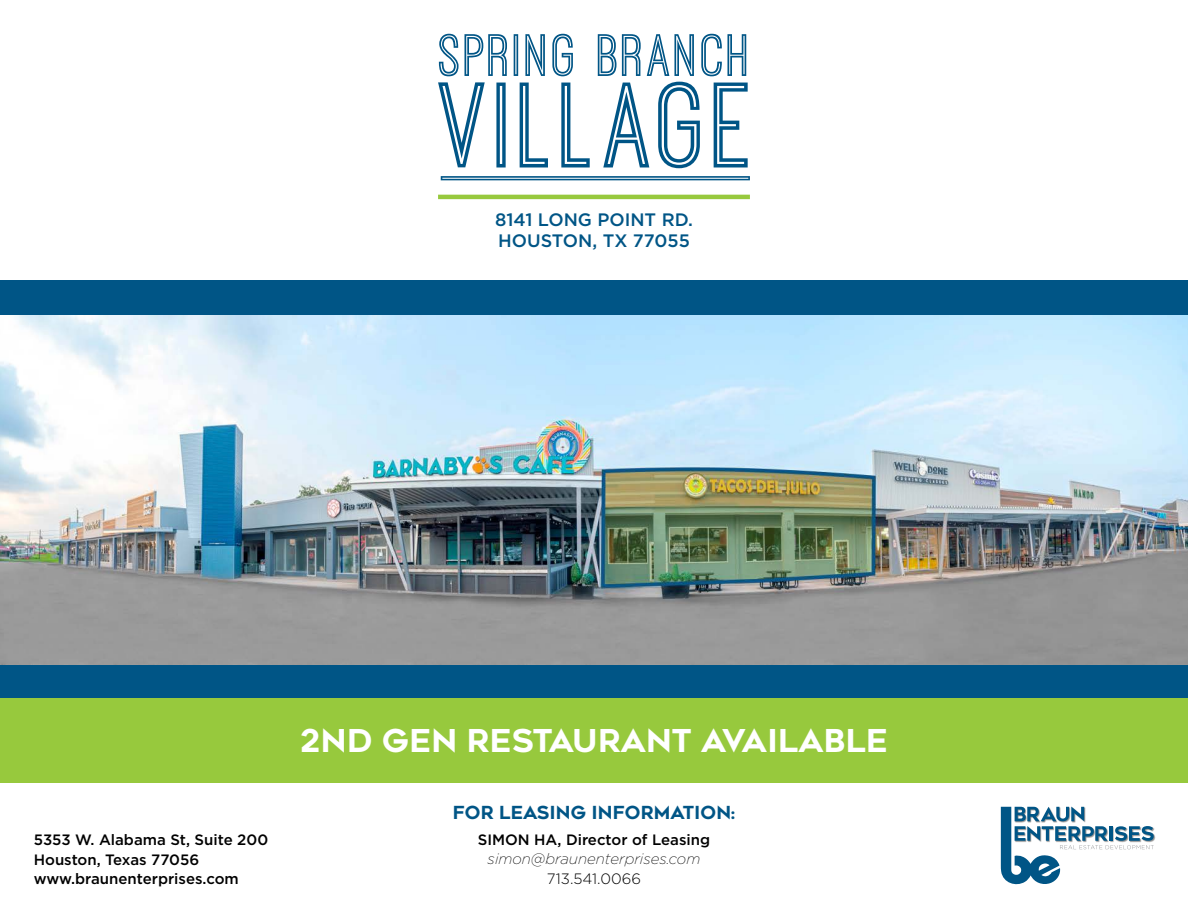
<style>
.page{position:relative;width:1188px;height:918px;background:#fff}
.page>*{position:absolute;margin:0;border:0;box-sizing:border-box;transform-origin:0 0}
.t1{font:31.5px "Renogare";color:#fff}
.t2{font:500 18px/21px "Gotham";color:#005586}
.t3{font:18px "Renogare";color:#005586}
.t4{font:500 15px/19.5px "Gotham";color:#000}
.t5{font:italic 200 15px "Gotham";color:#000}
.t6{font:300 15px "Gotham";color:#000}
</style>
<div class="page">
<div style="left:0;top:280px;width:1188px;height:420px;background:#005586"></div>
<img style="left:0;top:316px;width:1188px;height:349px">
<hr style="left:438px;top:195px;width:312px;height:4px;background:#97c93d">
<img style="left:1014px;top:806px;width:142px;height:34px">
<svg style="left:1001px;top:807px;width:153px;height:78px"></svg>
<svg style="left:439px;top:34px;width:68px;height:42px"></svg>
<svg style="left:514px;top:34px;width:4px;height:42px"></svg>
<svg style="left:525px;top:34px;width:20px;height:42px"></svg>
<svg style="left:552px;top:34px;width:21px;height:42px"></svg>
<svg style="left:598px;top:34px;width:43px;height:42px"></svg>
<svg style="left:647px;top:34px;width:47px;height:42px"></svg>
<svg style="left:701px;top:34px;width:45px;height:42px"></svg>
<svg style="left:438px;top:82px;width:47px;height:85px"></svg>
<svg style="left:496px;top:83px;width:10px;height:84px"></svg>
<svg style="left:520px;top:83px;width:28px;height:84px"></svg>
<svg style="left:561px;top:83px;width:29px;height:84px"></svg>
<svg style="left:603px;top:83px;width:46px;height:84px"></svg>
<svg style="left:658px;top:82px;width:42px;height:86px"></svg>
<svg style="left:714px;top:83px;width:34px;height:84px"></svg>
<svg style="left:441px;top:176px;width:309px;height:4px"></svg>
<div style="left:0;top:699px;width:1188px;height:84px;background:#97c93d"></div>
<p class="t2" style="left:495px;top:209px;width:199px">8141 LONG POINT RD.<br>HOUSTON, TX 77055</p>
<p class="t4" style="left:34px;top:830px;width:236px">5353 W. Alabama St, Suite 200<br>Houston, Texas 77056 www.braunenterprises.com</p>
<h1 class="t1" style="left:300px;top:720px;width:590px">2ND GEN RESTAURANT AVAILABLE</h1>
<p class="t3" style="left:453px;top:801px;width:284px">FOR LEASING INFORMATION:</p>
<p class="t4" style="left:478px;top:829px;width:234px">SIMON HA, Director of Leasing</p>
<p class="t5" style="left:488px;top:850px;width:214px">simon@braunenterprises.com</p>
<p class="t6" style="left:547px;top:869px;width:96px">713.541.0066</p>
</div>
